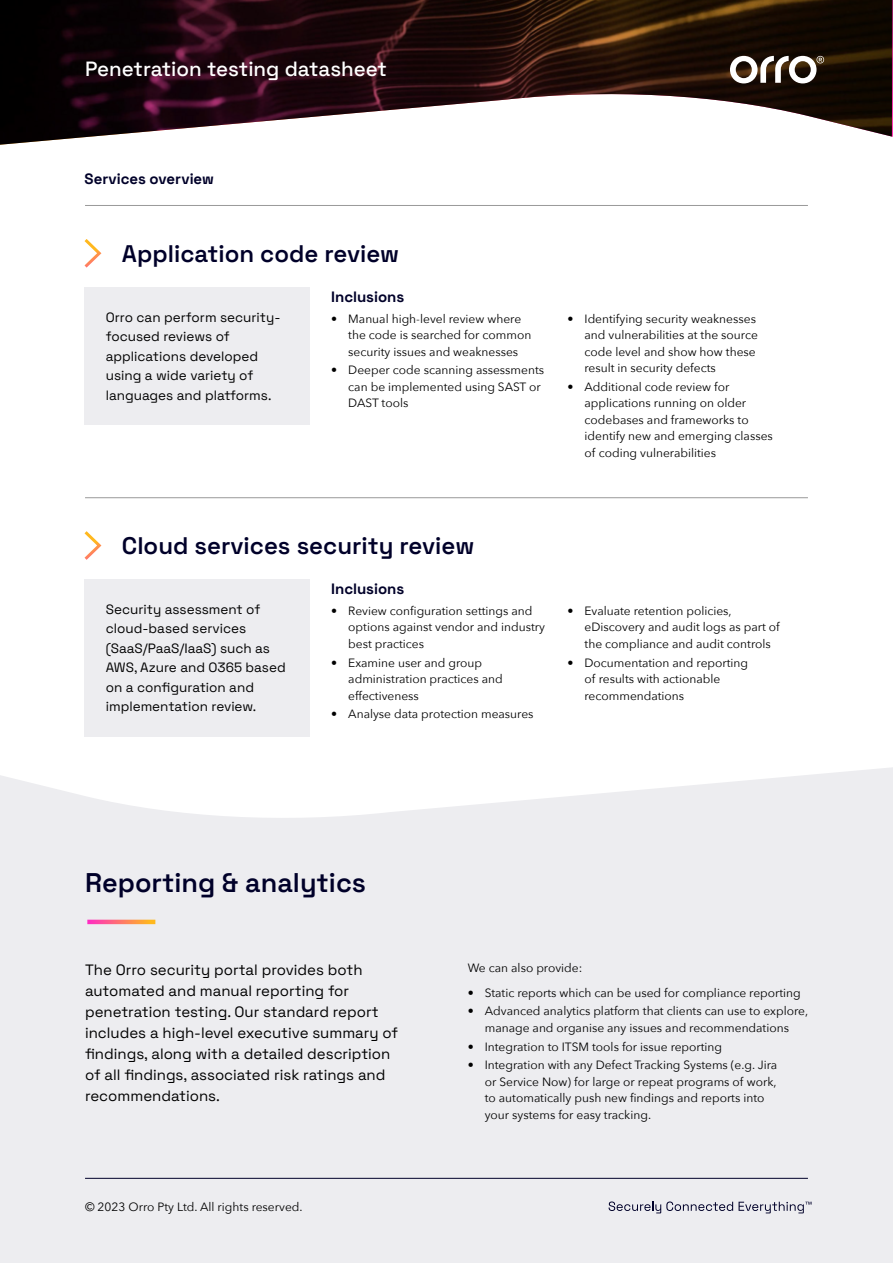
<style>
.page{position:relative;width:893px;height:1263px;background:#fff}
.page>*{position:absolute;margin:0;border:0;box-sizing:border-box;transform-origin:0 0}
.t1{font:600 27px "Space Grotesk";color:#000029}
.t2{font:600 24px "Space Grotesk";color:#000029}
.t3{font:500 20.55px "Space Grotesk";color:#fff}
.t4{font:15px/21px "Space Grotesk";color:#000}
.t5{font:700 15px "Space Grotesk";letter-spacing:-.005em;color:#000029}
.t6{font:13.5px/19.5px "Space Grotesk";color:#000}
.t7{font:12px/16.5px "Avenir Next";color:#000}
</style>
<div class="page">
<div style="left:0;top:850px;width:893px;height:413px;background:#ededf0"></div>
<svg style="left:609px;top:1201px;width:124px;height:12px"></svg>
<svg style="left:739px;top:1202px;width:72px;height:11px"></svg>
<svg style="left:0;top:767px;width:893px;height:158px;fill:#ededf0"></svg>
<img style="left:0;top:0;width:892px;height:145px">
<svg style="left:730px;top:56px;width:94px;height:27px"></svg>
<hr style="left:85px;top:205px;width:723px;height:1px;background:#999">
<hr style="left:85px;top:1178px;width:723px;height:1px;background:#000029">
<svg style="left:87px;top:920px;width:68px;height:4px"></svg>
<svg style="left:84px;top:239px;width:18px;height:29px"></svg>
<div style="left:85px;top:287px;width:225px;height:138px;background:#ededf0"></div>
<svg style="left:84px;top:531px;width:18px;height:29px"></svg>
<div style="left:85px;top:579px;width:225px;height:158px;background:#ededf0"></div>
<hr style="left:85px;top:497px;width:723px;height:1px;background:#999">
<h3 class="t3" style="left:85px;top:54px;width:303px">Penetration testing datasheet</h3>
<p class="t5" style="left:85px;top:168px;width:131px">Services overview</p>
<h2 class="t2" style="left:122px;top:236px;width:279px">Application code review</h2>
<p class="t6" style="left:106px;top:306px;width:176px">Orro can perform security&shy;focused reviews of applications developed using a wide variety of languages and platforms.</p>
<p class="t5" style="left:331px;top:286px;width:74px">Inclusions</p>
<p class="t7" style="left:348px;top:310px;width:184px;text-indent:-17px">• Manual high-level review where the code is searched for common security issues and weaknesses</p>
<p class="t7" style="left:348px;top:361px;width:197px;text-indent:-17px">• Deeper code scanning assessments can be implemented using SAST or<br>DAST tools</p>
<p class="t7" style="left:584px;top:310px;width:175px;text-indent:-17px">• Identifying security weaknesses and vulnerabilities at the source code level and show how these result in security defects</p>
<p class="t7" style="left:584px;top:378px;width:190px;text-indent:-17px">• Additional code review for applications running on older codebases and frameworks to identify new and emerging classes of coding vulnerabilities</p>
<h2 class="t2" style="left:122px;top:528px;width:354px">Cloud services security review</h2>
<p class="t6" style="left:106px;top:599px;width:181px">Security assessment of cloud-based services (SaaS/PaaS/IaaS) such as<br>AWS, Azure and O365 based on a configuration and implementation review.</p>
<p class="t5" style="left:331px;top:578px;width:74px">Inclusions</p>
<p class="t7" style="left:348px;top:602px;width:198px;text-indent:-17px">• Review configuration settings and options against vendor and industry best practices</p>
<p class="t7" style="left:348px;top:653px;width:156px;text-indent:-17px">• Examine user and group administration practices and effectiveness</p>
<p class="t7" style="left:331px;top:705px;width:204px">• Analyse data protection measures</p>
<p class="t7" style="left:584px;top:602px;width:197px;text-indent:-17px">• Evaluate retention policies, eDiscovery and audit logs as part of the compliance and audit controls</p>
<p class="t7" style="left:584px;top:653px;width:165px;text-indent:-17px">• Documentation and reporting of results with actionable recommendations</p>
<h1 class="t1" style="left:85px;top:863px;width:283px">Reporting &amp; analytics</h1>
<p class="t4" style="left:85px;top:958px;width:315px">The Orro security portal provides both automated and manual reporting for penetration testing. Our standard report includes a high-level executive summary of findings, along with a detailed description of all findings, associated risk ratings and recommendations.</p>
<p class="t7" style="left:468px;top:959px;width:116px">We can also provide:</p>
<p class="t7" style="left:468px;top:984px;width:334px">• Static reports which can be used for compliance reporting</p>
<p class="t7" style="left:468px;top:1002px;width:342px;text-align:center">• Advanced analytics platform that clients can use to explore, manage and organise any issues and recommendations</p>
<p class="t7" style="left:468px;top:1037px;width:256px">• Integration to ITSM tools for issue reporting</p>
<p class="t7" style="left:485px;top:1056px;width:294px;text-indent:-17px">• Integration with any Defect Tracking Systems (e.g. Jira or Service Now) for large or repeat programs of work, to automatically push new findings and reports into your systems for easy tracking.</p>
<p class="t7" style="left:85px;top:1198px;width:219px">© 2023 Orro Pty Ltd. All rights reserved.</p>
</div>
